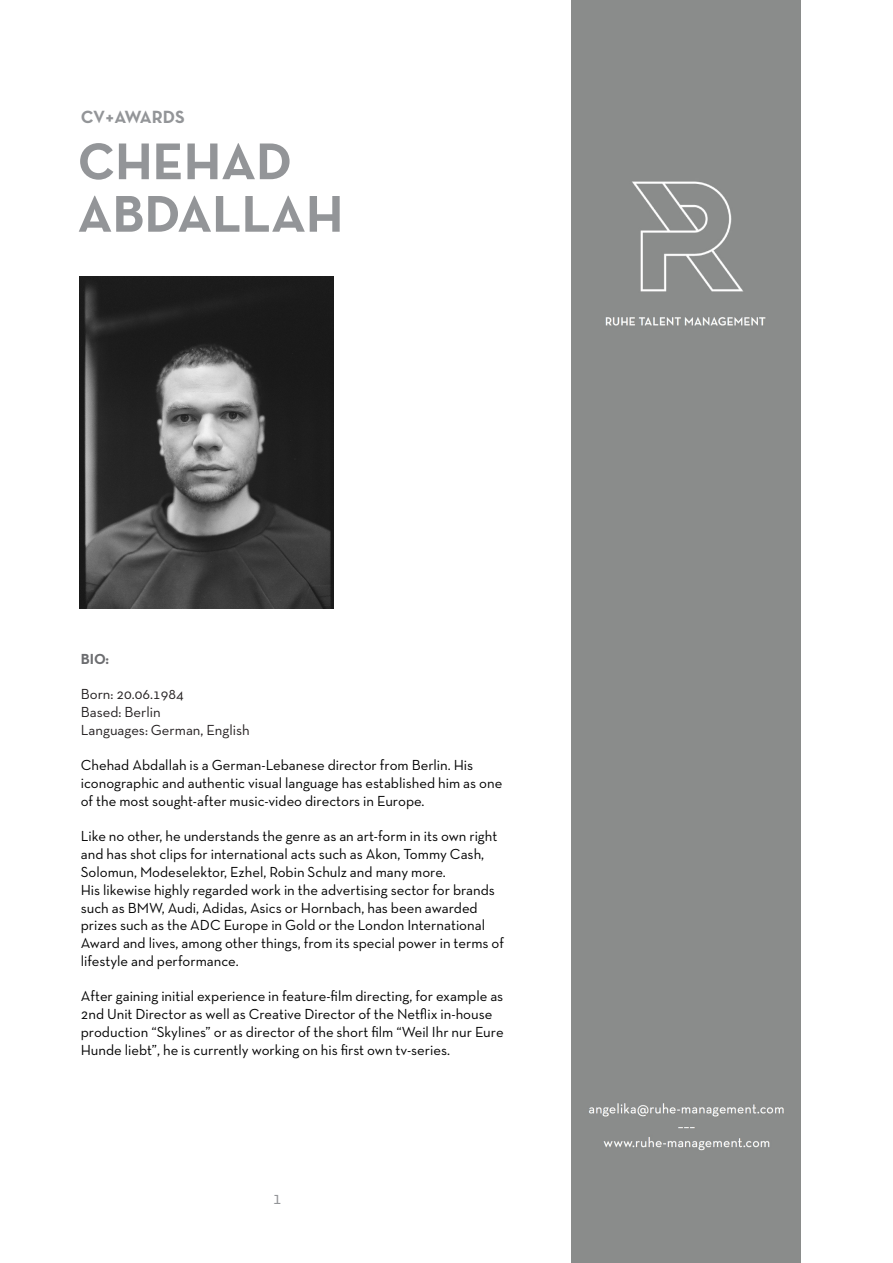
<style>
.page{position:relative;width:893px;height:1263px;background:#fff}
.page>*{position:absolute;margin:0;border:0;box-sizing:border-box;transform-origin:0 0}
.t1{font:700 52.5px "Neutra Text TF";color:#939598}
.t2{font:700 18px "Neutra Text TF";letter-spacing:-.015em;color:#939598}
.t3{font:18px "Neutra Text TF";color:#939598}
.t4{font:14.85px/17.9px "Neutra Text TF";color:#000}
.t5{font:14.85px "Neutra Text TF";color:#231f20}
.t6{font:700 14.85px "Neutra Text TF";color:#6c6d70}
</style>
<div class="page">
<div style="left:571px;top:0;width:230px;height:1263px;background:#8a8c8b"></div>
<img style="left:605px;top:181px;width:161px;height:145px">
<img style="left:80px;top:276px;width:253px;height:332px">
<img style="left:588px;top:1103px;width:196px;height:48px">
<p class="t2" style="left:81px;top:106px;width:106px">CV+AWARDS</p>
<p class="t1" style="left:78px;top:129px;width:216px">CHEHAD</p>
<p class="t1" style="left:78px;top:181px;width:267px">ABDALLAH</p>
<p class="t6" style="left:81px;top:649px;width:30px">BIO:</p>
<p class="t5" style="left:81px;top:685px;width:105px">Born: 20.06.1984</p>
<p class="t5" style="left:81px;top:703px;width:81px">Based: Berlin</p>
<p class="t5" style="left:81px;top:721px;width:170px">Languages: German, English</p>
<p class="t4" style="left:81px;top:756px;width:423px">Chehad Abdallah is a German-Lebanese director from Berlin. His iconographic and authentic visual language has established him as one of the most sought-after music-video directors in Europe.</p>
<p class="t4" style="left:81px;top:827px;width:418px">Like no other, he understands the genre as an art-form in its own right and has shot clips for international acts such as Akon, Tommy Cash,<br>Solomun, Modeselektor, Ezhel, Robin Schulz and many more.</p>
<p class="t4" style="left:81px;top:880px;width:425px">His likewise highly regarded work in the advertising sector for brands such as BMW, Audi, Adidas, Asics or Hornbach, has been awarded prizes such as the ADC Europe in Gold or the London International Award and lives, among other things, from its special power in terms of lifestyle and performance.</p>
<p class="t4" style="left:81px;top:987px;width:424px">After gaining initial experience in feature-film directing, for example as 2nd Unit Director as well as Creative Director of the Netflix in-house production “Skylines” or as director of the short film “Weil Ihr nur Eure Hunde liebt”, he is currently working on his first own tv-series.</p>
<p class="t3" style="left:273px;top:1186px;width:11px">1</p>
</div>
